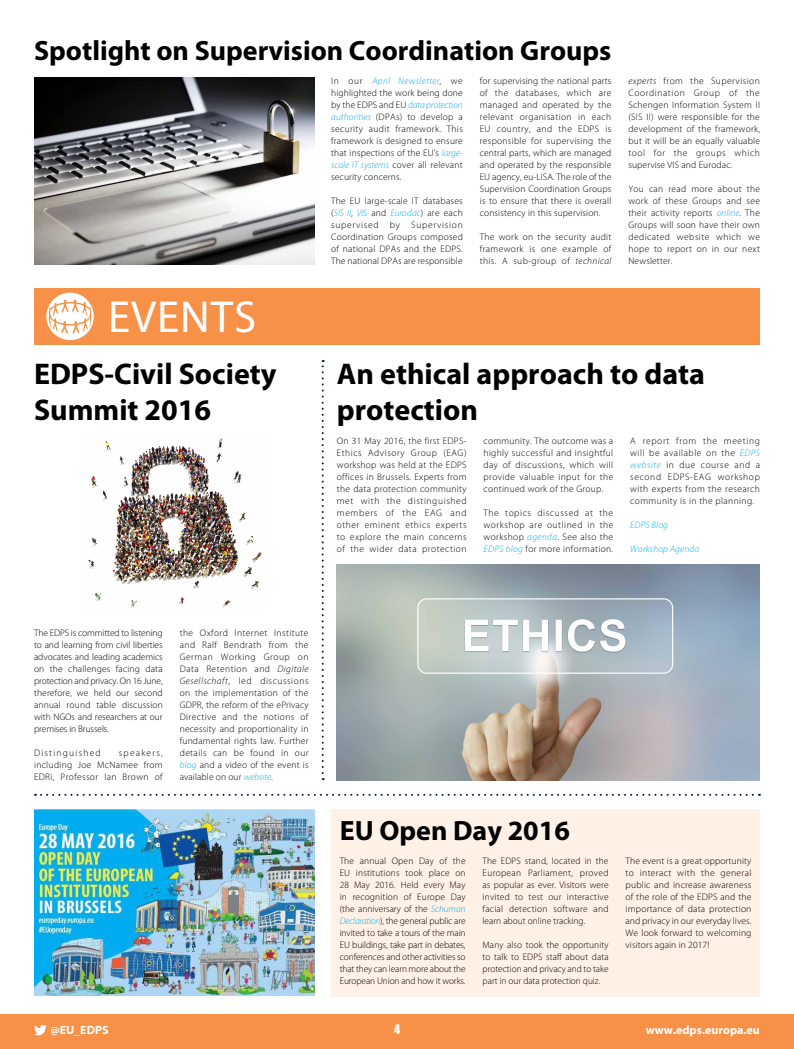
<style>
.page{position:relative;width:794px;height:1049px;background:#fff}
.page>*{position:absolute;margin:0;border:0;box-sizing:border-box;transform-origin:0 0}
.t1{font:45px "Myriad Pro";letter-spacing:.02em;color:#fff}
.t2{font:700 30px/36px "Myriad Pro";color:#000}
.t3{font:700 28px "Myriad Pro";color:#000}
.t4{font:700 12px "Myriad Pro";color:#fff}
.t5{font:12px "Impact";color:#fff}
.t6{font:300 9.5px/12px "Myriad Pro";letter-spacing:.025em;color:#000;text-align:justify}
.t7{font:italic 300 9.5px "Myriad Pro";letter-spacing:.015em;color:#00aeef}
.t8{font:300 9.5px "Myriad Pro";letter-spacing:.125em;color:#000}
.s1{font-style:italic;color:#00aeef}
.s2{font-style:italic}
</style>
<div class="page">
<div style="left:0;top:1015px;width:794px;height:34px;background:#f79147"></div>
<svg style="left:322px;top:360px;width:2px;height:420px"></svg>
<img style="left:34px;top:77px;width:280px;height:187px">
<div style="left:34px;top:288px;width:726px;height:57px;background:#f79147"></div>
<img style="left:46px;top:293px;width:48px;height:47px">
<img style="left:337px;top:564px;width:423px;height:216px">
<div style="left:331px;top:809px;width:429px;height:187px;background:#fff1e5"></div>
<svg style="left:35px;top:794px;width:725px;height:2px"></svg>
<img style="left:88px;top:438px;width:174px;height:170px">
<img style="left:34px;top:809px;width:280px;height:186px">
<svg style="left:34px;top:1025px;width:13px;height:10px"></svg>
<h3 class="t3" style="left:34px;top:32px;width:579px">Spotlight on Supervision Coordination Groups</h3>
<p class="t6" style="left:331px;top:75px;width:133px">In our <span class="s1">April Newsletter</span>, we highlighted the work being done by the EDPS and EU <span class="s1">data protection authorities</span> (DPAs) to develop a security audit framework. This framework is designed to ensure that inspections of the EU’s <span class="s1">large&shy;scale IT systems</span> cover all relevant security concerns.</p>
<p class="t6" style="left:331px;top:195px;width:133px">The EU large-scale IT databases (<span class="s1">SIS II</span>, <span class="s1">VIS</span> and <span class="s1">Eurodac</span>) are each supervised by Supervision Coordination Groups composed of national DPAs and the EDPS.<br>The national DPAs are responsible</p>
<p class="t6" style="left:480px;top:75px;width:133px">for supervising the national parts of the databases, which are managed and operated by the relevant organisation in each EU country, and the EDPS is responsible for supervising the central parts, which are managed and operated by the responsible EU agency, eu-LISA. The role of the Supervision Coordination Groups is to ensure that there is overall consistency in this supervision.</p>
<p class="t6" style="left:480px;top:231px;width:133px">The work on the security audit framework is one example of this. A sub-group of <span class="s2">technical</span></p>
<h1 class="t1" style="left:108px;top:289px;width:150px">EVENTS</h1>
<p class="t6" style="left:628px;top:75px;width:133px"><span class="s2">experts</span> from the Supervision Coordination Group of the Schengen Information System II (SIS II) were responsible for the development of the framework, but it will be an equally valuable tool for the groups which supervise VIS and Eurodac.</p>
<p class="t6" style="left:628px;top:183px;width:133px">You can read more about the work of these Groups and see their activity reports <span class="s1">online</span>. The Groups will soon have their own dedicated website which we hope to report on in our next Newsletter.</p>
<h2 class="t2" style="left:34px;top:355px;width:244px">EDPS-Civil Society<br>Summit 2016</h2>
<h2 class="t2" style="left:337px;top:355px;width:370px">An ethical approach to data protection</h2>
<p class="t6" style="left:337px;top:435px;width:131px">On 31 May 2016, the first EDPS-Ethics Advisory Group (EAG) workshop was held at the EDPS offices in Brussels. Experts from the data protection community met with the distinguished members of the EAG and other eminent ethics experts to explore the main concerns of the wider data protection</p>
<p class="t6" style="left:483px;top:435px;width:131px">community. The outcome was a highly successful and insightful day of discussions, which will provide valuable input for the continued work of the Group.</p>
<p class="t6" style="left:630px;top:435px;width:131px">A report from the meeting will be available on the <span class="s1">EDPS website</span> in due course and a second EDPS-EAG workshop with experts from the research community is in the planning.</p>
<p class="t7" style="left:630px;top:520px;width:39px">EDPS Blog</p>
<p class="t7" style="left:630px;top:544px;width:70px">Workshop Agenda</p>
<p class="t6" style="left:483px;top:507px;width:131px">The topics discussed at the workshop are outlined in the workshop <span class="s1">agenda</span>. See also the <span class="s1">EDPS blog</span> for more information.</p>
<p class="t6" style="left:34px;top:627px;width:130px">The EDPS is committed to listening to and learning from civil liberties advocates and leading academics on the challenges facing data protection and privacy. On 16 June, therefore, we held our second annual round table discussion with NGOs and researchers at our premises in Brussels.</p>
<p class="t8" style="left:34px;top:748px;width:68px">Distinguished</p>
<p class="t6" style="left:34px;top:747px;width:130px;text-indent:85px">speakers, including Joe McNamee from EDRi, Professor Ian Brown of</p>
<p class="t6" style="left:180px;top:627px;width:130px">the Oxford Internet Institute and Ralf Bendrath from the German Working Group on Data Retention and <span class="s2">Digitale Gesellschaft</span>, led discussions on the implementation of the GDPR, the reform of the ePrivacy Directive and the notions of necessity and proportionality in fundamental rights law. Further details can be found in our <span class="s1">blog</span> and a video of the event is available on our <span class="s1">website</span>.</p>
<h3 class="t3" style="left:340px;top:812px;width:232px">EU Open Day 2016</h3>
<p class="t6" style="left:340px;top:855px;width:127px">The annual Open Day of the EU institutions took place on 28 May 2016. Held every May in recognition of Europe Day (the anniversary of the <span class="s1">Schuman Declaration</span>), the general public are invited to take a tours of the main EU buildings, take part in debates, conferences and other activities so that they can learn more about the European Union and how it works.</p>
<p class="t6" style="left:482px;top:855px;width:127px">The EDPS stand, located in the European Parliament, proved as popular as ever. Visitors were invited to test our interactive facial detection software and learn about online tracking.</p>
<p class="t6" style="left:482px;top:939px;width:127px">Many also took the opportunity to talk to EDPS staff about data protection and privacy and to take part in our data protection quiz.</p>
<p class="t6" style="left:625px;top:855px;width:127px">The event is a great opportunity to interact with the general public and increase awareness of the role of the EDPS and the importance of data protection and privacy in our everyday lives.<br>We look forward to welcoming visitors again in 2017!</p>
<p class="t4" style="left:50px;top:1022px;width:60px">@EU_EDPS</p>
<p class="t5" style="left:394px;top:1020px;width:7px">4</p>
<p class="t4" style="left:645px;top:1022px;width:116px">www.edps.europa.eu</p>
</div>
